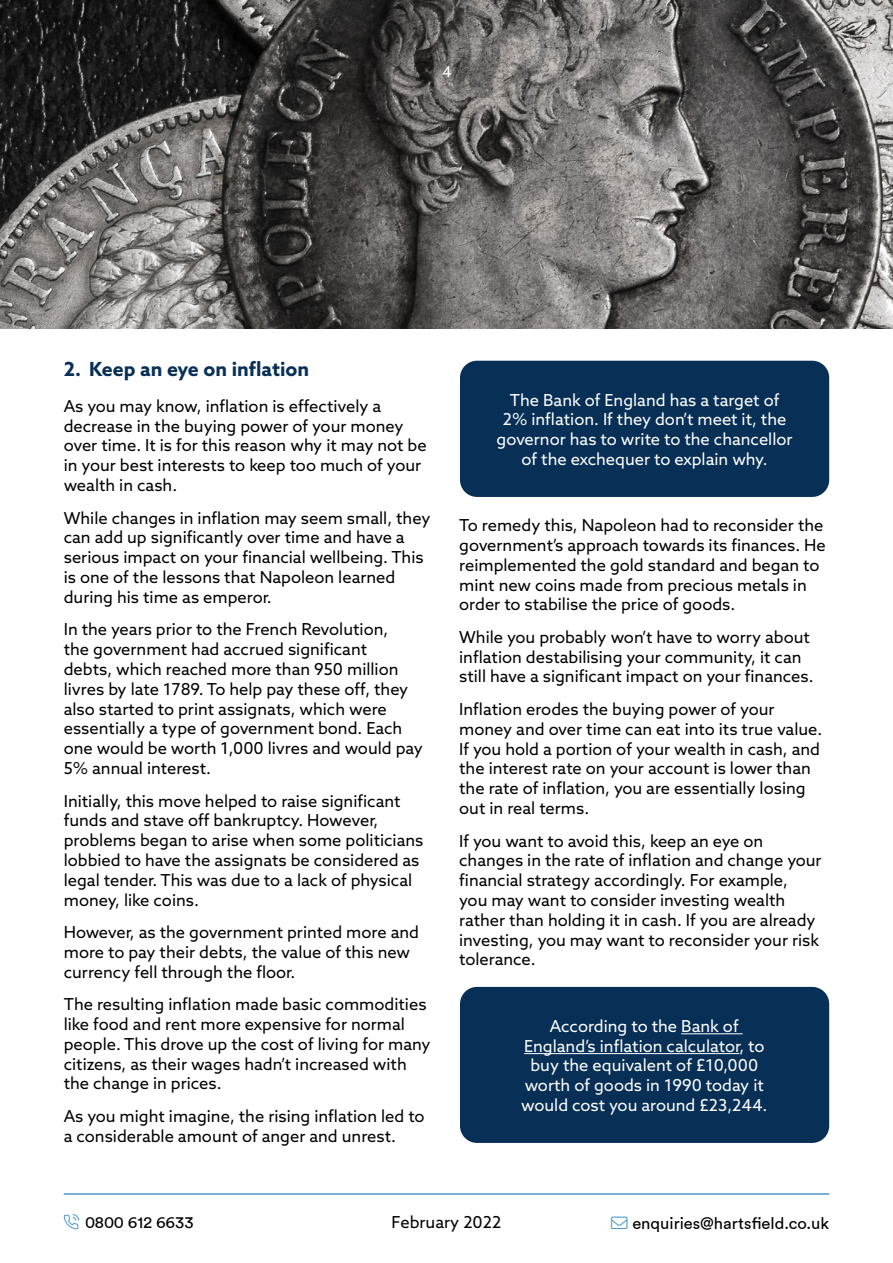
<style>
.page{position:relative;width:893px;height:1263px;background:#fff}
.page>*{position:absolute;margin:0;border:0;box-sizing:border-box;transform-origin:0 0}
.t1{font:700 19.5px "Azo Sans";color:#083057}
.t2{font:16.5px/19.8px "Azo Sans";color:#000}
.t3{font:16.5px/19.8px "Azo Sans";color:#fff;text-align:center}
.t4{font:16.5px "Circular Std";color:#000}
.t5{font:15px "Azo Sans";color:#fff}
.s1{color:#4a96d2}
</style>
<div class="page">
<img style="left:0;top:0;width:893px;height:329px">
<hr style="left:64px;top:1193px;width:765px;height:2px;background:#4a96d2">
<div style="left:460px;top:361px;width:369px;height:136px;background:#083057;border-radius:17px"></div>
<div style="left:460px;top:987px;width:369px;height:156px;background:#083057;border-radius:17px"></div>
<hr style="left:681px;top:1033px;width:62px;height:1px;background:#fff">
<hr style="left:524px;top:1053px;width:215px;height:1px;background:#fff">
<svg style="left:64px;top:1214px;width:15px;height:15px"></svg>
<p class="t5" style="left:442px;top:61px;width:11px">4</p>
<p class="t1" style="left:64px;top:356px;width:247px">2. Keep an eye on inflation</p>
<p class="t2" style="left:64px;top:396px;width:364px">As you may know, inflation is effectively a decrease in the buying power of your money over time. It is for this reason why it may not be in your best interests to keep too much of your wealth in cash.</p>
<p class="t2" style="left:64px;top:508px;width:368px">While changes in inflation may seem small, they can add up significantly over time and have a serious impact on your financial wellbeing. This is one of the lessons that Napoleon learned during his time as emperor.</p>
<p class="t2" style="left:64px;top:619px;width:361px">In the years prior to the French Revolution,<br>the government had accrued significant<br>debts, which reached more than 950 million livres by late 1789. To help pay these off, they also started to print assignats, which were essentially a type of government bond. Each one would be worth 1,000 livres and would pay 5% annual interest.</p>
<p class="t2" style="left:64px;top:790px;width:361px">Initially, this move helped to raise significant funds and stave off bankruptcy. However, problems began to arise when some politicians lobbied to have the assignats be considered as legal tender. This was due to a lack of physical money, like coins.</p>
<p class="t2" style="left:64px;top:922px;width:357px">However, as the government printed more and more to pay their debts, the value of this new currency fell through the floor.</p>
<p class="t2" style="left:64px;top:994px;width:368px">The resulting inflation made basic commodities like food and rent more expensive for normal people. This drove up the cost of living for many citizens, as their wages hadn’t increased with the change in prices.</p>
<p class="t2" style="left:64px;top:1106px;width:362px">As you might imagine, the rising inflation led to a considerable amount of anger and unrest.</p>
<p class="t3" style="left:497px;top:390px;width:298px">The Bank of England has a target of 2% inflation. If they don’t meet it, the governor has to write to the chancellor of the exchequer to explain why.</p>
<p class="t2" style="left:459px;top:515px;width:368px">To remedy this, Napoleon had to reconsider the government’s approach towards its finances. He reimplemented the gold standard and began to mint new coins made from precious metals in order to stabilise the price of goods.</p>
<p class="t2" style="left:459px;top:627px;width:356px">While you probably won’t have to worry about inflation destabilising your community, it can still have a significant impact on your finances.</p>
<p class="t2" style="left:459px;top:699px;width:365px">Inflation erodes the buying power of your money and over time can eat into its true value.<br>If you hold a portion of your wealth in cash, and the interest rate on your account is lower than the rate of inflation, you are essentially losing out in real terms.</p>
<p class="t2" style="left:459px;top:830px;width:364px">If you want to avoid this, keep an eye on changes in the rate of inflation and change your financial strategy accordingly. For example,<br>you may want to consider investing wealth rather than holding it in cash. If you are already investing, you may want to reconsider your risk tolerance.</p>
<p class="t3" style="left:521px;top:1016px;width:248px">According to the Bank of<br>England’s inflation calculator, to buy the equivalent of £10,000 worth of goods in 1990 today it would cost you around £23,244.</p>
<p class="t2" style="left:392px;top:1212px;width:111px">February 2022</p>
<p class="t4" style="left:85px;top:1214px;width:110px">0800 612 6633</p>
<p class="t4" style="left:611px;top:1215px;width:219px"><span class="s1">→</span> enquiries@hartsfield.co.uk</p>
</div>
